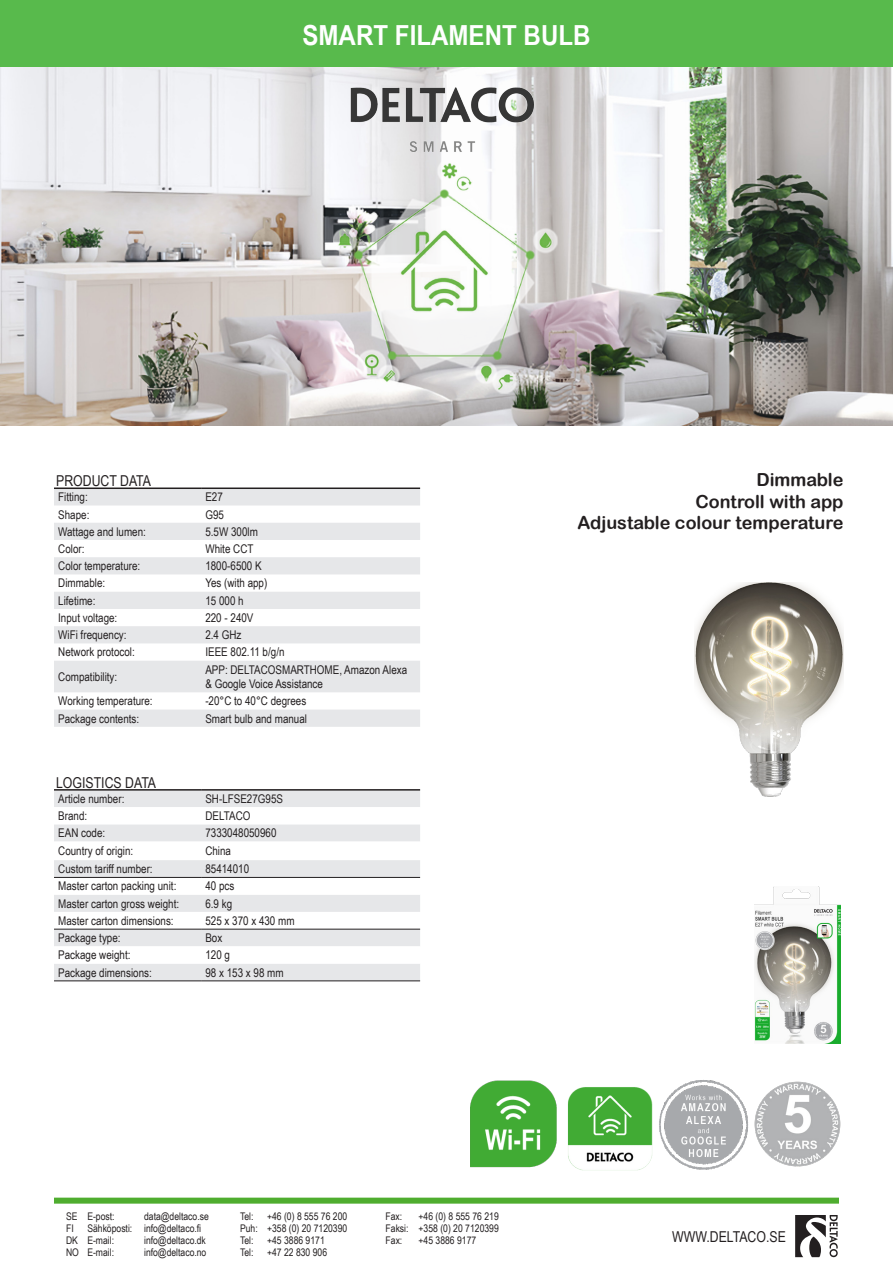
<style>
.page{position:relative;width:893px;height:1263px;background:#fff}
.page>*{position:absolute;margin:0;border:0;box-sizing:border-box;transform-origin:0 0}
.t1{font:700 27.6px "Arial Narrow";color:#fff;scale:1.06 1}
.t2{font:18px/21.6px "Arial Rounded MT Bold";color:#231f20;text-align:right}
.t3{font:15px "Arial Narrow";color:#231f20}
.t4{font:12px/14.4px "Arial Narrow";color:#231f20}
.t5{font:10.5px "Arial Narrow";color:#231f20}
</style>
<div class="page">
<svg style="left:795px;top:1215px;width:43px;height:42px"></svg>
<div style="left:54px;top:1197px;width:785px;height:6px;background:#4fad2f"></div>
<div style="left:0;top:0;width:893px;height:68px;background:#58ba4c"></div>
<div style="left:54px;top:791px;width:366px;height:190px;background:#e6e7e9"></div>
<svg style="left:54px;top:807px;width:366px;height:122px"></svg>
<svg style="left:54px;top:946px;width:366px;height:18px"></svg>
<hr style="left:54px;top:877px;width:147px;height:1px;background:#231f20">
<hr style="left:201px;top:877px;width:219px;height:1px;background:#231f20">
<hr style="left:54px;top:981px;width:147px;height:1px;background:#231f20">
<hr style="left:201px;top:981px;width:219px;height:1px;background:#231f20">
<hr style="left:54px;top:929px;width:147px;height:1px;background:#231f20">
<hr style="left:201px;top:929px;width:219px;height:1px;background:#231f20">
<hr style="left:54px;top:789px;width:147px;height:2px;background:#231f20">
<hr style="left:201px;top:789px;width:219px;height:2px;background:#231f20">
<svg style="left:54px;top:489px;width:366px;height:238px;fill:#e6e7e9"></svg>
<hr style="left:54px;top:487px;width:147px;height:2px;background:#231f20">
<hr style="left:201px;top:487px;width:219px;height:2px;background:#231f20">
<img style="left:470px;top:1080px;width:278px;height:91px">
<img style="left:755px;top:1081px;width:85px;height:86px">
<img style="left:0;top:68px;width:893px;height:357px">
<img style="left:333px;top:68px;width:227px;height:357px">
<img style="left:694px;top:582px;width:149px;height:215px">
<img style="left:754px;top:887px;width:87px;height:156px">
<h1 class="t1" style="left:302px;top:15px;width:273px">SMART FILAMENT BULB</h1>
<p class="t3" style="left:56px;top:470px;width:97px">PRODUCT DATA</p>
<p class="t4" style="left:58px;top:489px;width:31px">Fitting:</p>
<p class="t4" style="left:205px;top:489px;width:19px">E27</p>
<p class="t4" style="left:58px;top:507px;width:33px">Shape:</p>
<p class="t4" style="left:205px;top:507px;width:20px">G95</p>
<p class="t4" style="left:58px;top:524px;width:89px">Wattage and lumen:</p>
<p class="t4" style="left:205px;top:524px;width:54px">5.5W 300lm</p>
<p class="t4" style="left:58px;top:541px;width:28px">Color:</p>
<p class="t4" style="left:205px;top:541px;width:50px">White CCT</p>
<p class="t4" style="left:58px;top:558px;width:84px">Color temperature:</p>
<p class="t4" style="left:205px;top:558px;width:58px">1800-6500 K</p>
<p class="t4" style="left:58px;top:576px;width:49px">Dimmable:</p>
<p class="t4" style="left:205px;top:576px;width:63px">Yes (with app)</p>
<p class="t4" style="left:58px;top:593px;width:39px">Lifetime:</p>
<p class="t4" style="left:205px;top:593px;width:40px">15 000 h</p>
<p class="t4" style="left:58px;top:610px;width:61px">Input voltage:</p>
<p class="t4" style="left:205px;top:610px;width:50px">220 - 240V</p>
<p class="t4" style="left:58px;top:627px;width:70px">WiFi frequency:</p>
<p class="t4" style="left:205px;top:627px;width:38px">2.4 GHz</p>
<p class="t4" style="left:58px;top:645px;width:78px">Network protocol:</p>
<p class="t4" style="left:205px;top:645px;width:81px">IEEE 802.11 b/g/n</p>
<p class="t4" style="left:58px;top:669px;width:61px">Compatibility:</p>
<p class="t4" style="left:205px;top:662px;width:203px">APP: DELTACOSMARTHOME, Amazon Alexa &amp; Google Voice Assistance</p>
<p class="t4" style="left:58px;top:693px;width:96px">Working temperature:</p>
<p class="t4" style="left:205px;top:693px;width:102px">-20°C to 40°C degrees</p>
<p class="t4" style="left:58px;top:711px;width:82px">Package contents:</p>
<p class="t4" style="left:205px;top:711px;width:103px">Smart bulb and manual</p>
<p class="t3" style="left:56px;top:771px;width:102px">LOGISTICS DATA</p>
<p class="t4" style="left:58px;top:791px;width:68px">Article number:</p>
<p class="t4" style="left:205px;top:791px;width:79px">SH-LFSE27G95S</p>
<p class="t4" style="left:58px;top:808px;width:30px">Brand:</p>
<p class="t4" style="left:205px;top:808px;width:47px">DELTACO</p>
<p class="t4" style="left:58px;top:825px;width:49px">EAN code:</p>
<p class="t4" style="left:205px;top:825px;width:73px">7333048050960</p>
<p class="t4" style="left:58px;top:843px;width:76px">Country of origin:</p>
<p class="t4" style="left:205px;top:843px;width:27px">China</p>
<p class="t4" style="left:58px;top:861px;width:96px">Custom tariff number:</p>
<p class="t4" style="left:205px;top:861px;width:45px">85414010</p>
<p class="t4" style="left:58px;top:878px;width:120px">Master carton packing unit:</p>
<p class="t4" style="left:205px;top:878px;width:30px">40 pcs</p>
<p class="t4" style="left:58px;top:896px;width:122px">Master carton gross weight:</p>
<p class="t4" style="left:205px;top:896px;width:28px">6.9 kg</p>
<p class="t4" style="left:58px;top:913px;width:117px">Master carton dimensions:</p>
<p class="t4" style="left:205px;top:913px;width:91px">525 x 370 x 430 mm</p>
<p class="t4" style="left:58px;top:930px;width:64px">Package type:</p>
<p class="t4" style="left:205px;top:930px;width:18px">Box</p>
<p class="t4" style="left:58px;top:947px;width:74px">Package weight:</p>
<p class="t4" style="left:205px;top:947px;width:26px">120 g</p>
<p class="t4" style="left:58px;top:965px;width:95px">Package dimensions:</p>
<p class="t4" style="left:205px;top:965px;width:80px">98 x 153 x 98 mm</p>
<h2 class="t2" style="left:577px;top:469px;width:268px">Dimmable<br>Controll with app<br>Adjustable colour temperature</h2>
<p class="t5" style="left:66px;top:1209px;width:50px">SE E-post:</p>
<p class="t5" style="left:144px;top:1209px;width:66px">data@deltaco.se</p>
<p class="t5" style="left:240px;top:1209px;width:15px">Tel:</p>
<p class="t5" style="left:267px;top:1209px;width:82px">+46 (0) 8 555 76 200</p>
<p class="t5" style="left:386px;top:1209px;width:18px">Fax:</p>
<p class="t5" style="left:419px;top:1209px;width:82px">+46 (0) 8 555 76 219</p>
<p class="t5" style="left:66px;top:1221px;width:9px">FI</p>
<p class="t5" style="left:87px;top:1221px;width:115px">Sähköposti: info@deltaco.fi</p>
<p class="t5" style="left:240px;top:1221px;width:109px">Puh: +358 (0) 20 7120390</p>
<p class="t5" style="left:386px;top:1221px;width:115px">Faksi: +358 (0) 20 7120399</p>
<p class="t5" style="left:66px;top:1233px;width:50px">DK E-mail:</p>
<p class="t5" style="left:144px;top:1233px;width:63px">info@deltaco.dk</p>
<p class="t5" style="left:240px;top:1233px;width:15px">Tel:</p>
<p class="t5" style="left:267px;top:1233px;width:59px">+45 3886 9171</p>
<p class="t5" style="left:386px;top:1233px;width:18px">Fax:</p>
<p class="t5" style="left:419px;top:1233px;width:59px">+45 3886 9177</p>
<p class="t5" style="left:66px;top:1245px;width:50px">NO E-mail:</p>
<p class="t5" style="left:144px;top:1245px;width:64px">info@deltaco.no</p>
<p class="t5" style="left:240px;top:1245px;width:15px">Tel:</p>
<p class="t5" style="left:267px;top:1245px;width:62px">+47 22 830 906</p>
<p class="t3" style="left:672px;top:1225px;width:115px">WWW.DELTACO.SE</p>
</div>
